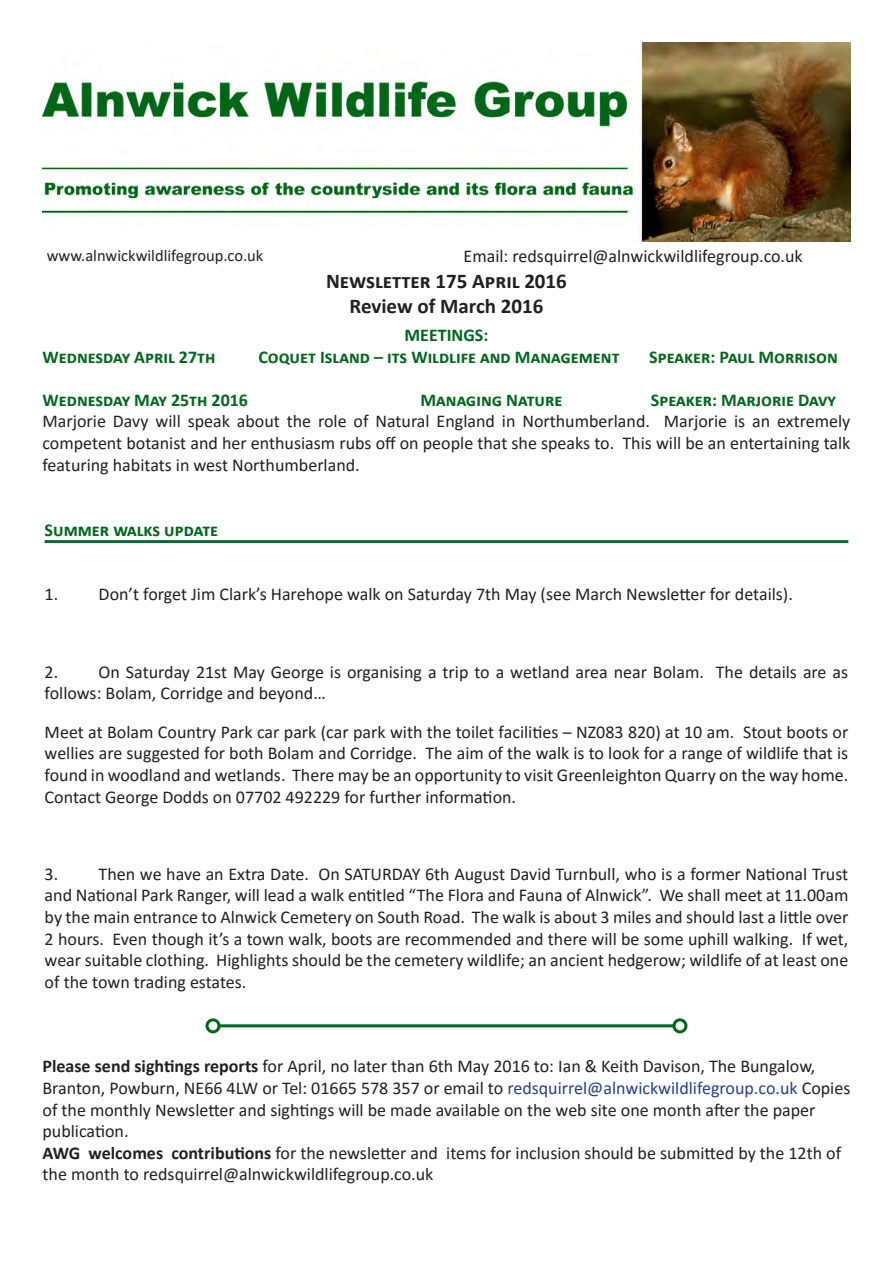
<style>
.page{position:relative;width:893px;height:1263px;background:#fff}
.page>*{position:absolute;margin:0;border:0;box-sizing:border-box;transform-origin:0 0}
.t1{font:700 21px "Calibri";color:#231f20}
.Body_text_normal{font:18px/21.6px "Calibri";color:#231f20}
.Next_Meeting{font:700 18px "Calibri";color:#01671c}
.Article_title{font:700 18px "Calibri";color:#01671c}
.t2{font:16.5px "Calibri";color:#231f20}
.s1{font-weight:700}
.s2{color:#253f8e}
</style>
<div class="page">
<img style="left:43px;top:43px;width:807px;height:199px">
<hr style="left:219px;top:1024px;width:455px;height:3px;background:#01671c">
<div style="left:206px;top:1018px;width:15px;height:15px;border:3px solid #01671c;border-radius:50%"></div>
<div style="left:672px;top:1018px;width:15px;height:15px;border:3px solid #01671c;border-radius:50%"></div>
<hr style="left:45px;top:540px;width:803px;height:3px;background:#0c6937">
<p class="t2" style="left:47px;top:244px;width:218px">www.alnwickwildlifegroup.co.uk</p>
<p class="Body_text_normal" style="left:464px;top:245px;width:341px">Email: redsquirrel@alnwickwildlifegroup.co.uk</p>
<p class="t1" style="left:326px;top:266px;width:242px">Newsletter 175 April 2016</p>
<p class="t1" style="left:350px;top:291px;width:195px">Review of March 2016</p>
<p class="Next_Meeting" style="left:405px;top:322px;width:85px">MEETINGS:</p>
<p class="Next_Meeting" style="left:43px;top:344px;width:174px">Wednesday April 27th</p>
<p class="Next_Meeting" style="left:259px;top:344px;width:362px">Coquet Island – its Wildlife and Management</p>
<p class="Next_Meeting" style="left:649px;top:344px;width:190px">Speaker: Paul Morrison</p>
<p class="Next_Meeting" style="left:43px;top:387px;width:207px">Wednesday May 25th 2016</p>
<p class="Next_Meeting" style="left:421px;top:387px;width:143px">Managing Nature</p>
<p class="Next_Meeting" style="left:651px;top:387px;width:187px">Speaker: Marjorie Davy</p>
<p class="Body_text_normal" style="left:43px;top:410px;width:809px;text-align:justify">Marjorie Davy will speak about the role of Natural England in Northumberland. Marjorie is an extremely competent botanist and her enthusiasm rubs off on people that she speaks to. This will be an entertaining talk featuring habitats in west Northumberland.</p>
<p class="Article_title" style="left:45px;top:517px;width:175px">Summer walks update</p>
<p class="Body_text_normal" style="left:45px;top:583px;width:750px">1. Don’t forget Jim Clark’s Harehope walk on Saturday 7th May (see March Newsletter for details).</p>
<p class="Body_text_normal" style="left:45px;top:660px;width:805px">2. On Saturday 21st May George is organising a trip to a wetland area near Bolam. The details are as follows: Bolam, Corridge and beyond…</p>
<p class="Body_text_normal" style="left:45px;top:720px;width:805px;text-align:justify">Meet at Bolam Country Park car park (car park with the toilet facilities – NZ083 820) at 10 am. Stout boots or wellies are suggested for both Bolam and Corridge. The aim of the walk is to look for a range of wildlife that is found in woodland and wetlands. There may be an opportunity to visit Greenleighton Quarry on the way home.<br>Contact George Dodds on 07702 492229 for further information.</p>
<p class="Body_text_normal" style="left:45px;top:862px;width:805px;text-align:justify">3. Then we have an Extra Date. On SATURDAY 6th August David Turnbull, who is a former National Trust and National Park Ranger, will lead a walk entitled “The Flora and Fauna of Alnwick”. We shall meet at 11.00am by the main entrance to Alnwick Cemetery on South Road. The walk is about 3 miles and should last a little over 2 hours. Even though it’s a town walk, boots are recommended and there will be some uphill walking. If wet, wear suitable clothing. Highlights should be the cemetery wildlife; an ancient hedgerow; wildlife of at least one of the town trading estates.</p>
<p class="Body_text_normal" style="left:43px;top:1055px;width:809px"><span class="s1">Please send sightings reports</span> for April, no later than 6th May 2016 to: Ian &amp; Keith Davison, The Bungalow, Branton, Powburn, NE66 4LW or Tel: 01665 578 357 or email to <span class="s2">redsquirrel@alnwickwildlifegroup.co.uk</span> Copies of the monthly Newsletter and sightings will be made available on the web site one month after the paper publication.</p>
<p class="Body_text_normal" style="left:43px;top:1141px;width:800px"><span class="s1">AWG welcomes contributions</span> for the newsletter and items for inclusion should be submitted by the 12th of the month to redsquirrel@alnwickwildlifegroup.co.uk</p>
</div>
